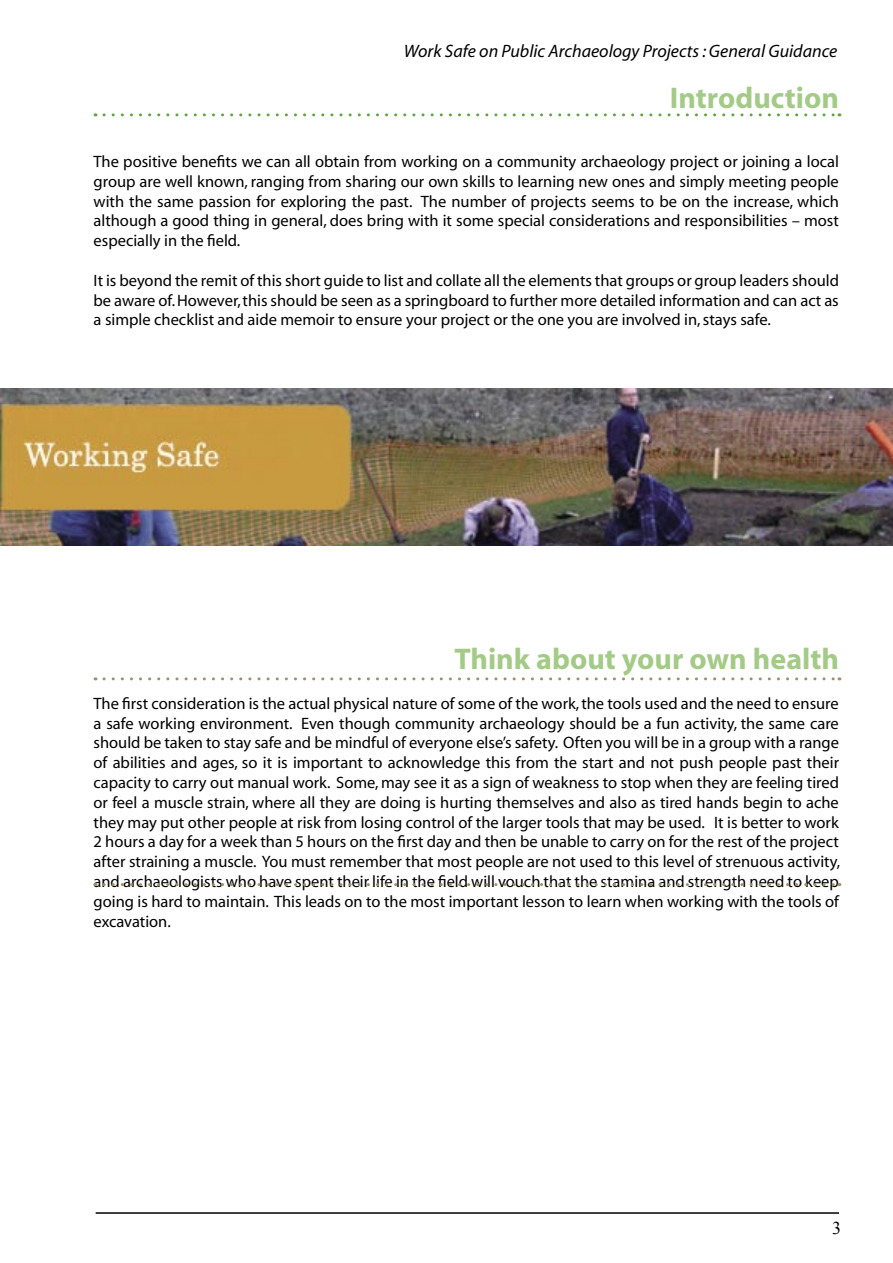
<style>
.page{position:relative;width:893px;height:1263px;background:#fff}
.page>*{position:absolute;margin:0;border:0;box-sizing:border-box;transform-origin:0 0}
.t1{font:700 30px "Myriad";color:#a3cb87}
.t2{font:italic 18px "Myriad";color:#000}
.t3{font:18px "Times New Roman";color:#000}
.t4{font:16.5px/19.8px "Myriad";color:#000;text-align:justify}
</style>
<div class="page">
<hr style="left:96px;top:1212px;width:743px;height:2px;background:#000">
<svg style="left:104px;top:113px;width:736px;height:3px"></svg>
<img style="left:0;top:389px;width:893px;height:156px">
<svg style="left:104px;top:677px;width:736px;height:3px"></svg>
<svg style="left:104px;top:883px;width:736px;height:3px"></svg>
<p class="t2" style="left:404px;top:42px;width:435px">Work Safe on Public Archaeology Projects : General Guidance</p>
<p class="t1" style="left:670px;top:82px;width:171px">Introduction</p>
<p class="t4" style="left:94px;top:152px;width:747px">The positive benefits we can all obtain from working on a community archaeology project or joining a local group are well known, ranging from sharing our own skills to learning new ones and simply meeting people with the same passion for exploring the past. The number of projects seems to be on the increase, which although a good thing in general, does bring with it some special considerations and responsibilities – most especially in the field.</p>
<p class="t4" style="left:94px;top:271px;width:747px">It is beyond the remit of this short guide to list and collate all the elements that groups or group leaders should be aware of. However, this should be seen as a springboard to further more detailed information and can act as a simple checklist and aide memoir to ensure your project or the one you are involved in, stays safe.</p>
<p class="t1" style="left:454px;top:644px;width:386px">Think about your own health</p>
<p class="t4" style="left:94px;top:694px;width:748px">The first consideration is the actual physical nature of some of the work, the tools used and the need to ensure a safe working environment. Even though community archaeology should be a fun activity, the same care should be taken to stay safe and be mindful of everyone else’s safety. Often you will be in a group with a range of abilities and ages, so it is important to acknowledge this from the start and not push people past their capacity to carry out manual work. Some, may see it as a sign of weakness to stop when they are feeling tired or feel a muscle strain, where all they are doing is hurting themselves and also as tired hands begin to ache they may put other people at risk from losing control of the larger tools that may be used. It is better to work 2 hours a day for a week than 5 hours on the first day and then be unable to carry on for the rest of the project after straining a muscle. You must remember that most people are not used to this level of strenuous activity, and archaeologists who have spent their life in the field will vouch that the stamina and strength need to keep going is hard to maintain. This leads on to the most important lesson to learn when working with the tools of excavation.</p>
<p class="t3" style="left:832px;top:1216px;width:10px">3</p>
</div>
